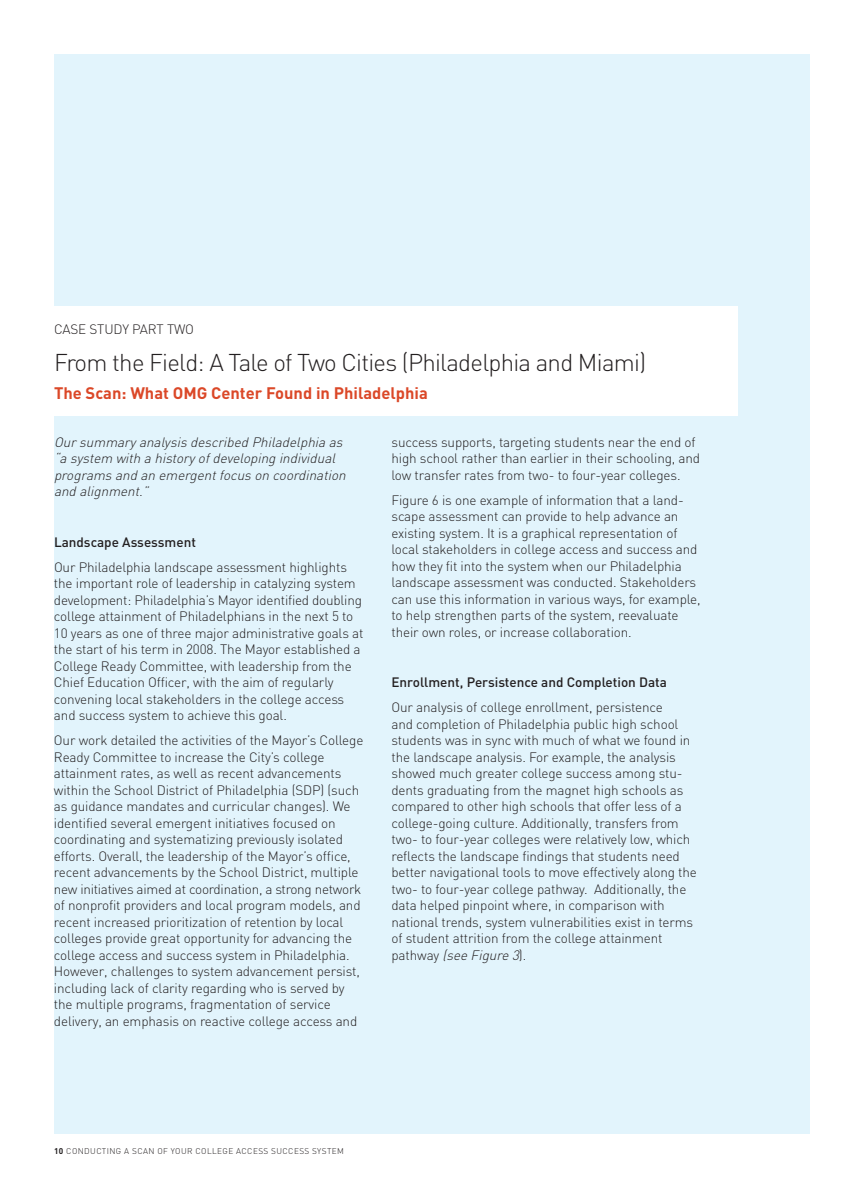
<style>
.page{position:relative;width:864px;height:1188px;background:#fff}
.page>*{position:absolute;margin:0;border:0;box-sizing:border-box;transform-origin:0 0}
.t1{font:300 24px "DIN";letter-spacing:-.03em;color:#231f20}
.t2{font:700 16.5px "DIN";color:#db4828}
.t3{font:300 13.5px/16.5px "DIN";letter-spacing:-.01em;color:#231f20}
.t4{font:italic 300 13.5px/16.5px "DIN";color:#231f20}
.t5{font:500 13.5px "DIN";color:#231f20}
.t6{font:300 8.25px "DIN";letter-spacing:.05em;color:#231f20}
.s1{font-style:italic}
.s2{font-weight:700}
</style>
<div class="page">
<div style="left:54px;top:54px;width:756px;height:1080px;background:#e2f4fc"></div>
<div style="left:8px;top:307px;width:730px;height:109px;background:#fff"></div>
<p class="t3" style="left:54px;top:321px;width:142px">CASE STUDY PART TWO</p>
<h1 class="t1" style="left:54px;top:349px;width:594px">From the Field: A Tale of Two Cities (Philadelphia and Miami)</h1>
<p class="t2" style="left:54px;top:383px;width:375px">The Scan: What OMG Center Found in Philadelphia</p>
<p class="t4" style="left:54px;top:434px;width:296px">Our summary analysis described Philadelphia as “a system with a history of developing individual programs and an emergent focus on coordination and alignment.”</p>
<p class="t5" style="left:54px;top:534px;width:143px">Landscape Assessment</p>
<p class="t3" style="left:54px;top:559px;width:311px">Our Philadelphia landscape assessment highlights the important role of leadership in catalyzing system development: Philadelphia’s Mayor identified doubling college attainment of Philadelphians in the next 5 to 10 years as one of three major administrative goals at the start of his term in 2008. The Mayor established a College Ready Committee, with leadership from the Chief Education Officer, with the aim of regularly convening local stakeholders in the college access and success system to achieve this goal.</p>
<p class="t3" style="left:54px;top:732px;width:311px">Our work detailed the activities of the Mayor’s College Ready Committee to increase the City’s college attainment rates, as well as recent advancements within the School District of Philadelphia (SDP) (such as guidance mandates and curricular changes). We identified several emergent initiatives focused on coordinating and systematizing previously isolated efforts. Overall, the leadership of the Mayor’s office, recent advancements by the School District, multiple new initiatives aimed at coordination, a strong network of nonprofit providers and local program models, and recent increased prioritization of retention by local colleges provide great opportunity for advancing the college access and success system in Philadelphia.<br>However, challenges to system advancement persist, including lack of clarity regarding who is served by the multiple programs, fragmentation of service delivery, an emphasis on reactive college access and</p>
<p class="t3" style="left:391px;top:434px;width:310px">success supports, targeting students near the end of high school rather than earlier in their schooling, and low transfer rates from two- to four-year colleges.</p>
<p class="t3" style="left:391px;top:492px;width:311px">Figure 6 is one example of information that a land&shy;scape assessment can provide to help advance an existing system. It is a graphical representation of local stakeholders in college access and success and how they fit into the system when our Philadelphia landscape assessment was conducted. Stakeholders can use this information in various ways, for example, to help strengthen parts of the system, reevaluate their own roles, or increase collaboration.</p>
<p class="t5" style="left:391px;top:675px;width:277px">Enrollment, Persistence and Completion Data</p>
<p class="t3" style="left:391px;top:699px;width:307px">Our analysis of college enrollment, persistence<br>and completion of Philadelphia public high school students was in sync with much of what we found in the landscape analysis. For example, the analysis showed much greater college success among stu&shy;dents graduating from the magnet high schools as compared to other high schools that offer less of a college-going culture. Additionally, transfers from two- to four-year colleges were relatively low, which reflects the landscape findings that students need better navigational tools to move effectively along the two- to four-year college pathway. Additionally, the data helped pinpoint where, in comparison with national trends, system vulnerabilities exist in terms of student attrition from the college attainment pathway <span class="s1">(seeFigure3</span>).</p>
<p class="t6" style="left:54px;top:1147px;width:292px"><span class="s2">10</span> CONDUCTING A SCAN OF YOUR COLLEGE ACCESS SUCCESS SYSTEM</p>
</div>
